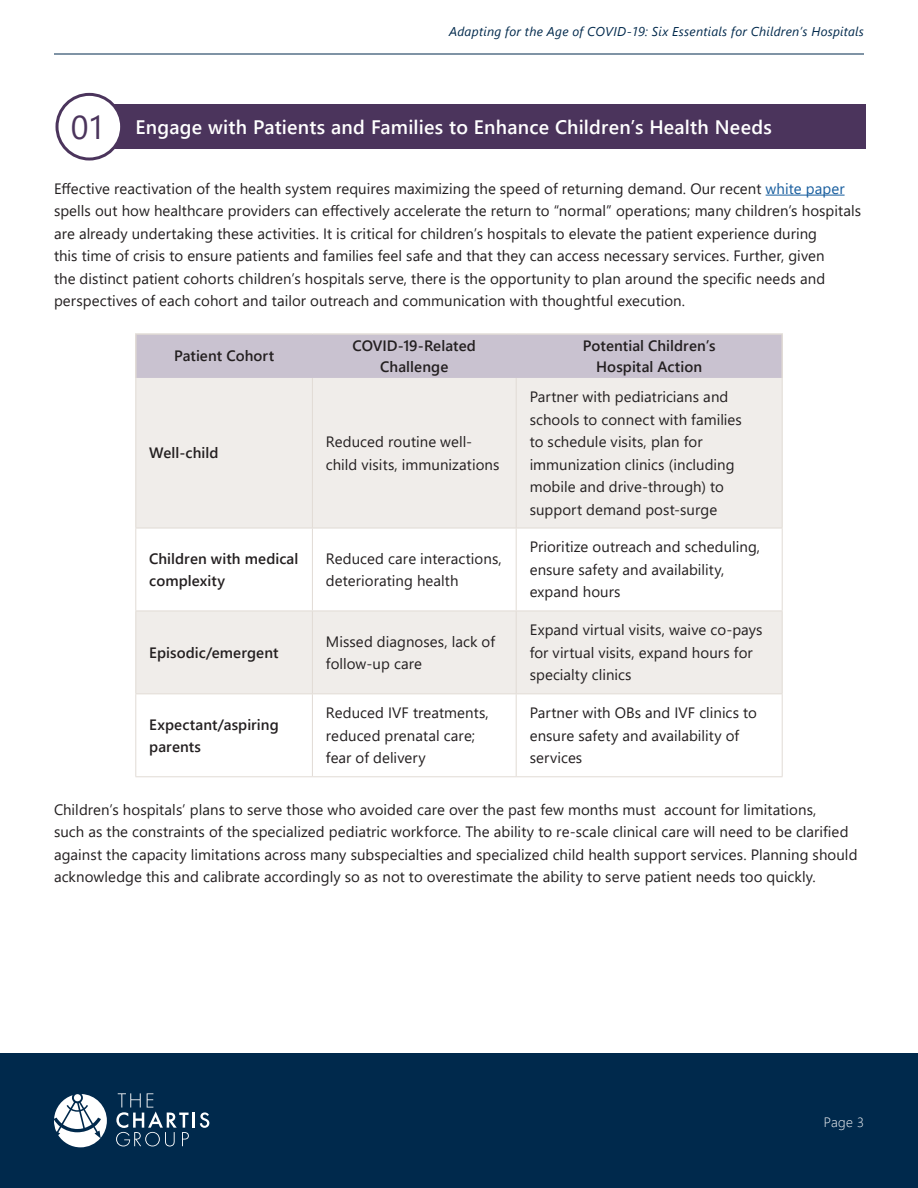
<style>
.page{position:relative;width:918px;height:1188px;background:#fff}
.page>*{position:absolute;margin:0;border:0;box-sizing:border-box;transform-origin:0 0}
.t1{font:33px "Segoe UI";color:#4b345c}
.Chartis_-_Heading_2{font:600 19.5px "Segoe UI";letter-spacing:.01em;color:#fff}
.Chartis_-_Body_Copy{font:15px/22.5px "Segoe UI";letter-spacing:.005em;color:#231f20}
.Chartis_-_Body_Copy-2{font:600 15px/22.5px "Segoe UI";letter-spacing:.005em;color:#231f20}
.t2{font:300 13.5px "Segoe UI";color:#fff}
.t3{font:italic 12.75px "Segoe UI";letter-spacing:.02em;color:#00294c}
.s1{color:#175d9e}
</style>
<div class="page">
<div style="left:0;top:1053px;width:918px;height:135px;background:#00294c"></div>
<hr style="left:54px;top:54px;width:810px;height:1px;background:#00294c">
<svg style="left:54px;top:1094px;width:53px;height:53px"></svg>
<svg style="left:116px;top:1093px;width:93px;height:53px"></svg>
<hr style="left:766px;top:195px;width:79px;height:1px;background:#175d9e">
<div style="left:137px;top:335px;width:644px;height:43px;background:#c9c2d0"></div>
<svg style="left:136px;top:378px;width:646px;height:315px;fill:#f0edea"></svg>
<hr style="left:135px;top:333px;width:177px;height:2px;background:#e1dbd5">
<hr style="left:135px;top:335px;width:2px;height:43px;background:#e1dbd5">
<hr style="left:312px;top:333px;width:204px;height:2px;background:#e1dbd5">
<hr style="left:516px;top:333px;width:267px;height:2px;background:#e1dbd5">
<hr style="left:781px;top:335px;width:2px;height:43px;background:#e1dbd5">
<hr style="left:135px;top:378px;width:1px;height:150px;background:#e1dbd5">
<hr style="left:312px;top:378px;width:1px;height:150px;background:#e1dbd5">
<hr style="left:516px;top:378px;width:1px;height:150px;background:#e1dbd5">
<hr style="left:782px;top:378px;width:1px;height:150px;background:#e1dbd5">
<hr style="left:135px;top:528px;width:177px;height:1px;background:#e1dbd5">
<hr style="left:135px;top:528px;width:1px;height:83px;background:#e1dbd5">
<hr style="left:312px;top:528px;width:204px;height:1px;background:#e1dbd5">
<hr style="left:312px;top:528px;width:1px;height:83px;background:#e1dbd5">
<hr style="left:516px;top:528px;width:267px;height:1px;background:#e1dbd5">
<hr style="left:516px;top:528px;width:1px;height:83px;background:#e1dbd5">
<hr style="left:782px;top:528px;width:1px;height:83px;background:#e1dbd5">
<hr style="left:135px;top:611px;width:177px;height:1px;background:#e1dbd5">
<hr style="left:135px;top:611px;width:1px;height:82px;background:#e1dbd5">
<hr style="left:312px;top:611px;width:204px;height:1px;background:#e1dbd5">
<hr style="left:312px;top:611px;width:1px;height:82px;background:#e1dbd5">
<hr style="left:516px;top:611px;width:267px;height:1px;background:#e1dbd5">
<hr style="left:516px;top:611px;width:1px;height:82px;background:#e1dbd5">
<hr style="left:782px;top:611px;width:1px;height:82px;background:#e1dbd5">
<hr style="left:135px;top:693px;width:177px;height:1px;background:#e1dbd5">
<hr style="left:135px;top:694px;width:1px;height:82px;background:#e1dbd5">
<hr style="left:312px;top:693px;width:204px;height:1px;background:#e1dbd5">
<hr style="left:312px;top:694px;width:1px;height:82px;background:#e1dbd5">
<hr style="left:516px;top:693px;width:267px;height:1px;background:#e1dbd5">
<hr style="left:516px;top:694px;width:1px;height:82px;background:#e1dbd5">
<hr style="left:782px;top:694px;width:1px;height:82px;background:#e1dbd5">
<hr style="left:135px;top:776px;width:177px;height:1px;background:#e1dbd5">
<hr style="left:312px;top:776px;width:204px;height:1px;background:#e1dbd5">
<hr style="left:516px;top:776px;width:267px;height:1px;background:#e1dbd5">
<div style="left:96px;top:105px;width:770px;height:44px;background:#4b345c"></div>
<div style="left:57px;top:94px;width:65px;height:65px;background:#fff;border-radius:50%"></div>
<div style="left:55px;top:93px;width:68px;height:68px;border:3px solid #4b345c;border-radius:50%"></div>
<p class="t3" style="left:449px;top:20px;width:416px">Adapting for the Age of COVID-19: Six Essentials for Children’s Hospitals</p>
<p class="t1" style="left:71px;top:96px;width:36px">01</p>
<p class="Chartis_-_Heading_2" style="left:136px;top:109px;width:638px">Engage with Patients and Families to Enhance Children’s Health Needs</p>
<p class="Chartis_-_Body_Copy" style="left:54px;top:176px;width:809px">Effective reactivation of the health system requires maximizing the speed of returning demand. Our recent <span class="s1">white paper </span>spells out how healthcare providers can effectively accelerate the return to “normal” operations; many children’s hospitals are already undertaking these activities. It is critical for children’s hospitals to elevate the patient experience during<br>this time of crisis to ensure patients and families feel safe and that they can access necessary services. Further, given<br>the distinct patient cohorts children’s hospitals serve, there is the opportunity to plan around the specific needs and perspectives of each cohort and tailor outreach and communication with thoughtful execution.</p>
<p class="Chartis_-_Body_Copy-2" style="left:174px;top:344px;width:102px">Patient Cohort</p>
<p class="Chartis_-_Body_Copy-2" style="left:353px;top:334px;width:125px;line-height:21px;text-align:center">COVID-19-Related<br>Challenge</p>
<p class="Chartis_-_Body_Copy-2" style="left:583px;top:333px;width:134px">Potential Children’s</p>
<p class="Chartis_-_Body_Copy-2" style="left:596px;top:354px;width:107px">Hospital Action</p>
<p class="Chartis_-_Body_Copy-2" style="left:149px;top:440px;width:71px">Well-child</p>
<p class="Chartis_-_Body_Copy" style="left:326px;top:429px;width:175px">Reduced routine well&shy;child visits, immunizations</p>
<p class="Chartis_-_Body_Copy" style="left:530px;top:384px;width:214px">Partner with pediatricians and schools to connect with families to schedule visits, plan for immunization clinics (including mobile and drive-through) to support demand post-surge</p>
<p class="Chartis_-_Body_Copy-2" style="left:149px;top:546px;width:151px">Children with medical complexity</p>
<p class="Chartis_-_Body_Copy" style="left:326px;top:546px;width:177px">Reduced care interactions, deteriorating health</p>
<p class="Chartis_-_Body_Copy" style="left:530px;top:535px;width:232px">Prioritize outreach and scheduling, ensure safety and availability, expand hours</p>
<p class="Chartis_-_Body_Copy-2" style="left:149px;top:640px;width:131px">Episodic/emergent</p>
<p class="Chartis_-_Body_Copy" style="left:326px;top:629px;width:171px">Missed diagnoses, lack of follow-up care</p>
<p class="Chartis_-_Body_Copy" style="left:530px;top:617px;width:234px">Expand virtual visits, waive co-pays for virtual visits, expand hours for specialty clinics</p>
<p class="Chartis_-_Body_Copy-2" style="left:149px;top:712px;width:131px">Expectant/aspiring parents</p>
<p class="Chartis_-_Body_Copy" style="left:326px;top:700px;width:164px">Reduced IVF treatments, reduced prenatal care; fear of delivery</p>
<p class="Chartis_-_Body_Copy" style="left:530px;top:700px;width:229px">Partner with OBs and IVF clinics to ensure safety and availability of services</p>
<p class="Chartis_-_Body_Copy" style="left:54px;top:797px;width:805px">Children’s hospitals’ plans to serve those who avoided care over the past few months must account for limitations,<br>such as the constraints of the specialized pediatric workforce. The ability to re-scale clinical care will need to be clarified against the capacity limitations across many subspecialties and specialized child health support services. Planning should acknowledge this and calibrate accordingly so as not to overestimate the ability to serve patient needs too quickly.</p>
<p class="t2" style="left:824px;top:1109px;width:42px">Page 3</p>
</div>
